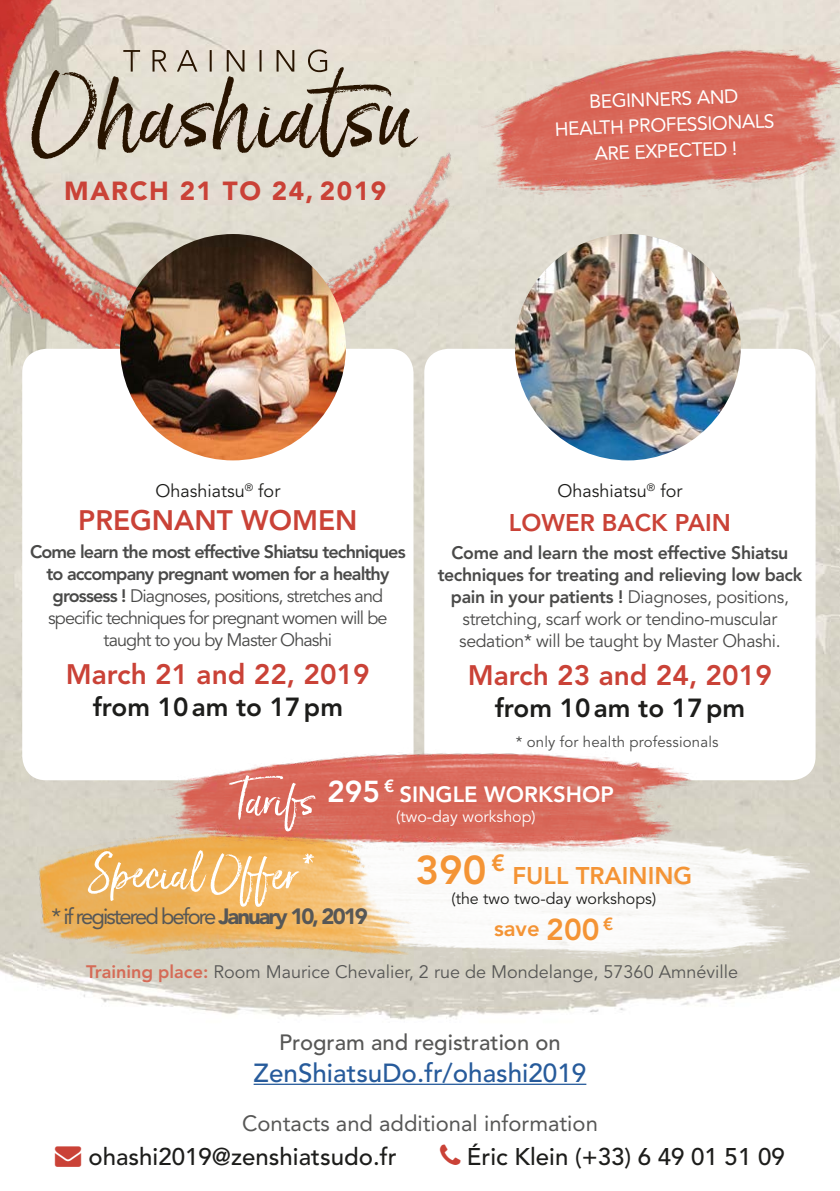
<style>
.page{position:relative;width:840px;height:1191px;background:#fff}
.page>*{position:absolute;margin:0;border:0;box-sizing:border-box;transform-origin:0 0}
.t1{font:800 40px "Avenir LT Std";color:#f49435}
.t2{font:800 30px "Avenir LT Std";color:#fff}
.t3{font:800 28px "Avenir LT Std";color:#ca4237}
.t4{font:800 26px "Avenir LT Std";color:#1d1d1b}
.t5{font:500 26px "Avenir LT Std";color:#275b9b}
.t6{font:900 26px "Avenir LT Std";letter-spacing:.06em;color:#ca4237}
.t7{font:500 24px "Avenir LT Std";color:#1d1d1b}
.t8{font:800 24px "Avenir LT Std";color:#ca4237}
.t9{font:800 24px "Avenir LT Std";color:#f49435}
.t10{font:22px "Avenir LT Std";letter-spacing:-.09em;color:#575756}
.t11{font:22px "Avenir LT Std";color:#575756}
.t12{font:500 22px "Avenir LT Std";color:#575756}
.t13{font:800 22px "Avenir LT Std";color:#fff}
.t14{font:800 22px "Avenir LT Std";color:#f49435}
.t15{font:19px/26px "Avenir LT Std";color:#fff;text-align:center}
.t16{font:800 18px/22px "Avenir LT Std";letter-spacing:-.02em;color:#4a4a49;text-align:center}
.t17{font:18px/22px "Avenir LT Std";letter-spacing:-.05em;color:#4a4a49;text-align:center}
.t18{font:18px "Avenir LT Std";color:#575756}
.t19{font:18px "Avenir LT Std";color:#1d1d1b}
.t20{font:16px "Avenir LT Std";color:#1d1d1b}
.t21{font:16px "Avenir LT Std";color:#fff}
.t22{font:15px "Avenir LT Std";letter-spacing:.01em;color:#4a4a49}
.s1{font-weight:800}
.s2{font-weight:400}
.s3{font-weight:900}
.s4{font-size:30px}
.s5{font-weight:800;color:#d56b57}
.s6{color:#ca4237}
</style>
<div class="page">
<img style="left:0;top:0;width:839px;height:1085px">
<img style="left:0;top:0;width:554px;height:458px">
<hr style="left:253px;top:1083px;width:333px;height:2px;background:#275b9b">
<div style="left:424px;top:349px;width:391px;height:431px;background:#fff;border-radius:24px"></div>
<img style="left:514px;top:234px;width:226px;height:226px;border-radius:113px">
<img style="left:479px;top:34px;width:360px;height:195px">
<div style="left:22px;top:349px;width:391px;height:431px;background:#fff;border-radius:24px"></div>
<img style="left:120px;top:234px;width:226px;height:226px;border-radius:113px">
<img style="left:157px;top:791px;width:655px;height:219px">
<img style="left:21px;top:810px;width:408px;height:160px">
<svg style="left:88px;top:850px;width:226px;height:57px;background:#f0bd72"></svg>
<img style="left:149px;top:725px;width:555px;height:161px">
<svg style="left:229px;top:775px;width:86px;height:56px;background:#de8276"></svg>
<svg style="left:31px;top:49px;width:388px;height:110px;background:#bfb7a9"></svg>
<h3 class="t6" style="left:64px;top:175px;width:323px">MARCH 21 TO 24, 2019</h3>
<p class="t15" style="left:553px;top:90px;width:221px;rotate:-2deg">BEGINNERS AND<br>HEALTH PROFESSIONALS<br>ARE EXPECTED !</p>
<p class="t19" style="left:155px;top:480px;width:126px">Ohashiatsu<sup>®</sup> for</p>
<h3 class="t3" style="left:78px;top:504px;width:280px">PREGNANT WOMEN</h3>
<p class="t17" style="left:30px;top:541px;width:377px"><span class="s1">Come learn the most effective Shiatsu techniques to accompany pregnant women for a healthy grossess !</span> Diagnoses, positions, stretches and specific techniques for pregnant women will be taught to you by Master Ohashi</p>
<h3 class="t3" style="left:66px;top:657px;width:305px">March 21 and 22, 2019</h3>
<h3 class="t4" style="left:93px;top:691px;width:251px">from 10am to 17pm</h3>
<p class="t19" style="left:557px;top:480px;width:126px">Ohashiatsu<sup>®</sup> for</p>
<h3 class="t8" style="left:508px;top:508px;width:223px">LOWER BACK PAIN</h3>
<p class="t16" style="left:437px;top:541px;width:366px">Come and learn the most effective Shiatsu techniques for treating and relieving low back pain in your patients ! <span class="s2">Diagnoses, positions, stretching, scarf work or tendino-muscular sedation* will be taught by Master Ohashi.</span></p>
<h3 class="t3" style="left:467px;top:658px;width:305px">March 23 and 24, 2019</h3>
<h3 class="t4" style="left:494px;top:692px;width:251px">from 10am to 17pm</h3>
<p class="t22" style="left:515px;top:733px;width:204px">* only for health professionals</p>
<h2 class="t2" style="left:327px;top:774px;width:69px">295 <sup>€</sup></h2>
<p class="t13" style="left:399px;top:781px;width:216px">SINGLE WORKSHOP</p>
<p class="t21" style="left:396px;top:807px;width:141px">(two-day workshop)</p>
<p class="t10" style="left:52px;top:903px;width:317px">* if registered before <span class="s3">January 10, 2019</span></p>
<h1 class="t1" style="left:415px;top:847px;width:91px">390 <sup>€</sup></h1>
<h3 class="t9" style="left:512px;top:862px;width:181px">FULL TRAINING</h3>
<p class="t20" style="left:451px;top:889px;width:206px">(the two two-day workshops)</p>
<p class="t14" style="left:493px;top:915px;width:121px">save <span class="s4">200</span> <sup>€</sup></p>
<p class="t18" style="left:86px;top:961px;width:653px"><span class="s5">Training place:</span> Room Maurice Chevalier, 2 rue de Mondelange, 57360 Amnéville</p>
<p class="t12" style="left:279px;top:1029px;width:283px">Program and registration on</p>
<h3 class="t5" style="left:253px;top:1057px;width:334px">ZenShiatsuDo.fr/ohashi2019</h3>
<p class="t11" style="left:242px;top:1111px;width:357px">Contacts and additional information</p>
<h3 class="t7" style="left:55px;top:1143px;width:342px"><span class="s6">→</span> ohashi2019@zenshiatsudo.fr</h3>
<h3 class="t7" style="left:466px;top:1143px;width:319px">Éric Klein (+33) 6 49 01 51 09</h3>
</div>
